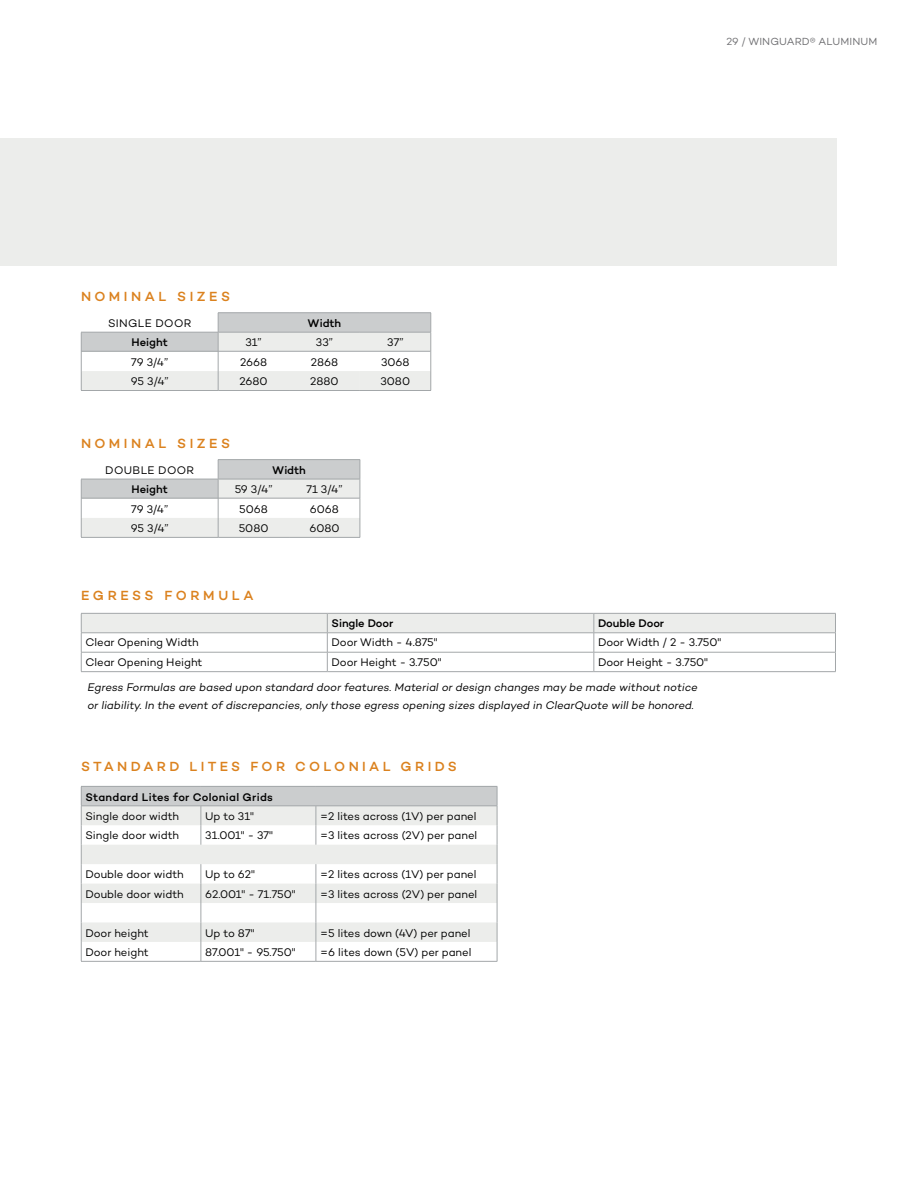
<style>
.page{position:relative;width:918px;height:1188px;background:#fff}
.page>*{position:absolute;margin:0;border:0;box-sizing:border-box;transform-origin:0 0}
.t1{font:500 13.5px "Campton";letter-spacing:.25em;color:#db821f}
.t2{font:11.25px "Campton";letter-spacing:-.005em;color:#000}
.t3{font:italic 11.25px/18px "Campton";color:#000}
.t4{font:500 11.25px "Campton";color:#000}
.t5{font:500 11.25px "Campton";letter-spacing:.025em;color:#000}
.t6{font:11.25px "Campton";letter-spacing:.03em;color:#000}
.t7{font:10.5px "Campton";letter-spacing:.01em;color:#6e6e71}
</style>
<div class="page">
<div style="left:0;top:138px;width:837px;height:128px;background:#ecedeb"></div>
<svg style="left:81px;top:613px;width:755px;height:58px"></svg>
<hr style="left:81px;top:671px;width:246px;height:1px;background:#a3a7a9">
<hr style="left:327px;top:671px;width:267px;height:1px;background:#a3a7a9">
<hr style="left:594px;top:671px;width:242px;height:1px;background:#a3a7a9">
<div style="left:81px;top:786px;width:416px;height:20px;background:#cbcdce"></div>
<svg style="left:82px;top:807px;width:415px;height:135px;fill:#ecedeb"></svg>
<hr style="left:81px;top:786px;width:120px;height:1px;background:#a3a7a9">
<hr style="left:201px;top:786px;width:115px;height:1px;background:#a3a7a9">
<hr style="left:316px;top:786px;width:181px;height:1px;background:#a3a7a9">
<hr style="left:81px;top:806px;width:120px;height:1px;background:#a3a7a9">
<hr style="left:201px;top:806px;width:115px;height:1px;background:#a3a7a9">
<hr style="left:316px;top:806px;width:181px;height:1px;background:#a3a7a9">
<svg style="left:201px;top:806px;width:1px;height:39px"></svg>
<svg style="left:316px;top:806px;width:1px;height:39px"></svg>
<svg style="left:81px;top:787px;width:1px;height:174px"></svg>
<svg style="left:201px;top:864px;width:1px;height:97px"></svg>
<svg style="left:316px;top:864px;width:1px;height:97px"></svg>
<svg style="left:497px;top:787px;width:1px;height:174px"></svg>
<hr style="left:81px;top:961px;width:120px;height:1px;background:#a3a7a9">
<hr style="left:201px;top:961px;width:115px;height:1px;background:#a3a7a9">
<hr style="left:316px;top:961px;width:181px;height:1px;background:#a3a7a9">
<hr style="left:218px;top:312px;width:71px;height:1px;background:#a3a7a9">
<hr style="left:289px;top:312px;width:71px;height:1px;background:#a3a7a9">
<hr style="left:360px;top:312px;width:71px;height:1px;background:#a3a7a9">
<svg style="left:81px;top:313px;width:351px;height:78px"></svg>
<hr style="left:218px;top:332px;width:71px;height:1px;background:#a3a7a9">
<hr style="left:289px;top:332px;width:71px;height:1px;background:#a3a7a9">
<hr style="left:360px;top:332px;width:71px;height:1px;background:#a3a7a9">
<hr style="left:81px;top:537px;width:137px;height:1px;background:#a3a7a9">
<hr style="left:218px;top:537px;width:71px;height:1px;background:#a3a7a9">
<hr style="left:289px;top:537px;width:71px;height:1px;background:#a3a7a9">
<hr style="left:218px;top:459px;width:71px;height:1px;background:#a3a7a9">
<svg style="left:81px;top:460px;width:280px;height:77px"></svg>
<hr style="left:289px;top:459px;width:71px;height:1px;background:#a3a7a9">
<hr style="left:218px;top:479px;width:71px;height:1px;background:#a3a7a9">
<hr style="left:289px;top:479px;width:71px;height:1px;background:#a3a7a9">
<hr style="left:81px;top:351px;width:350px;height:1px;background:#a3a7a9">
<hr style="left:81px;top:498px;width:279px;height:1px;background:#a3a7a9">
<p class="t7" style="left:726px;top:35px;width:153px">29 / WINGUARD® ALUMINUM</p>
<p class="t1" style="left:81px;top:288px;width:151px">N O M I N A L S I Z E S</p>
<p class="t6" style="left:108px;top:316px;width:85px">SINGLE DOOR</p>
<p class="t4" style="left:308px;top:316px;width:35px">Width</p>
<p class="t4" style="left:132px;top:335px;width:38px">Height</p>
<p class="t2" style="left:245px;top:336px;width:18px">31”</p>
<p class="t2" style="left:316px;top:336px;width:18px">33”</p>
<p class="t2" style="left:387px;top:336px;width:18px">37”</p>
<p class="t2" style="left:131px;top:355px;width:39px">79 3/4”</p>
<p class="t2" style="left:240px;top:355px;width:29px">2668</p>
<p class="t2" style="left:311px;top:355px;width:29px">2868</p>
<p class="t2" style="left:381px;top:355px;width:30px">3068</p>
<p class="t2" style="left:131px;top:374px;width:40px">95 3/4”</p>
<p class="t2" style="left:240px;top:374px;width:30px">2680</p>
<p class="t2" style="left:310px;top:374px;width:30px">2880</p>
<p class="t2" style="left:381px;top:374px;width:31px">3080</p>
<p class="t1" style="left:81px;top:435px;width:151px">N O M I N A L S I Z E S</p>
<p class="t6" style="left:105px;top:463px;width:90px">DOUBLE DOOR</p>
<p class="t4" style="left:272px;top:463px;width:35px">Width</p>
<p class="t4" style="left:132px;top:482px;width:38px">Height</p>
<p class="t2" style="left:235px;top:482px;width:39px">59 3/4”</p>
<p class="t2" style="left:307px;top:482px;width:37px">71 3/4”</p>
<p class="t2" style="left:131px;top:502px;width:39px">79 3/4”</p>
<p class="t2" style="left:239px;top:502px;width:30px">5068</p>
<p class="t2" style="left:310px;top:502px;width:31px">6068</p>
<p class="t2" style="left:131px;top:521px;width:40px">95 3/4”</p>
<p class="t2" style="left:239px;top:521px;width:31px">5080</p>
<p class="t2" style="left:309px;top:521px;width:32px">6080</p>
<p class="t1" style="left:81px;top:587px;width:174px">EGRESS FORMULA</p>
<p class="t4" style="left:332px;top:616px;width:63px">Single Door</p>
<p class="t4" style="left:598px;top:616px;width:68px">Double Door</p>
<p class="t2" style="left:86px;top:635px;width:115px">Clear Opening Width</p>
<p class="t2" style="left:332px;top:635px;width:108px">Door Width - 4.875"</p>
<p class="t2" style="left:598px;top:635px;width:125px">Door Width / 2 - 3.750"</p>
<p class="t2" style="left:86px;top:655px;width:118px">Clear Opening Height</p>
<p class="t2" style="left:332px;top:655px;width:111px">Door Height - 3.750"</p>
<p class="t2" style="left:598px;top:655px;width:111px">Door Height - 3.750"</p>
<p class="t3" style="left:87px;top:678px;width:614px">Egress Formulas are based upon standard door features. Material or design changes may be made without notice or liability. In the event of discrepancies, only those egress opening sizes displayed in ClearQuote will be honored.</p>
<p class="t1" style="left:81px;top:758px;width:377px">STANDARD LITES FOR COLONIAL GRIDS</p>
<p class="t5" style="left:86px;top:790px;width:189px">Standard Lites for Colonial Grids</p>
<p class="t2" style="left:86px;top:809px;width:95px">Single door width</p>
<p class="t2" style="left:205px;top:809px;width:50px">Up to 31"</p>
<p class="t2" style="left:320px;top:809px;width:158px">=2 lites across (1V) per panel</p>
<p class="t2" style="left:86px;top:829px;width:95px">Single door width</p>
<p class="t2" style="left:205px;top:829px;width:69px">31.001" - 37"</p>
<p class="t2" style="left:320px;top:829px;width:159px">=3 lites across (2V) per panel</p>
<p class="t2" style="left:86px;top:868px;width:100px">Double door width</p>
<p class="t2" style="left:205px;top:868px;width:51px">Up to 62"</p>
<p class="t2" style="left:320px;top:868px;width:158px">=2 lites across (1V) per panel</p>
<p class="t2" style="left:86px;top:887px;width:100px">Double door width</p>
<p class="t2" style="left:205px;top:887px;width:92px">62.001" - 71.750"</p>
<p class="t2" style="left:320px;top:887px;width:159px">=3 lites across (2V) per panel</p>
<p class="t2" style="left:86px;top:926px;width:65px">Door height</p>
<p class="t2" style="left:205px;top:926px;width:51px">Up to 87"</p>
<p class="t2" style="left:320px;top:926px;width:152px">=5 lites down (4V) per panel</p>
<p class="t2" style="left:86px;top:945px;width:65px">Door height</p>
<p class="t2" style="left:205px;top:945px;width:92px">87.001" - 95.750"</p>
<p class="t2" style="left:320px;top:945px;width:153px">=6 lites down (5V) per panel</p>
</div>
